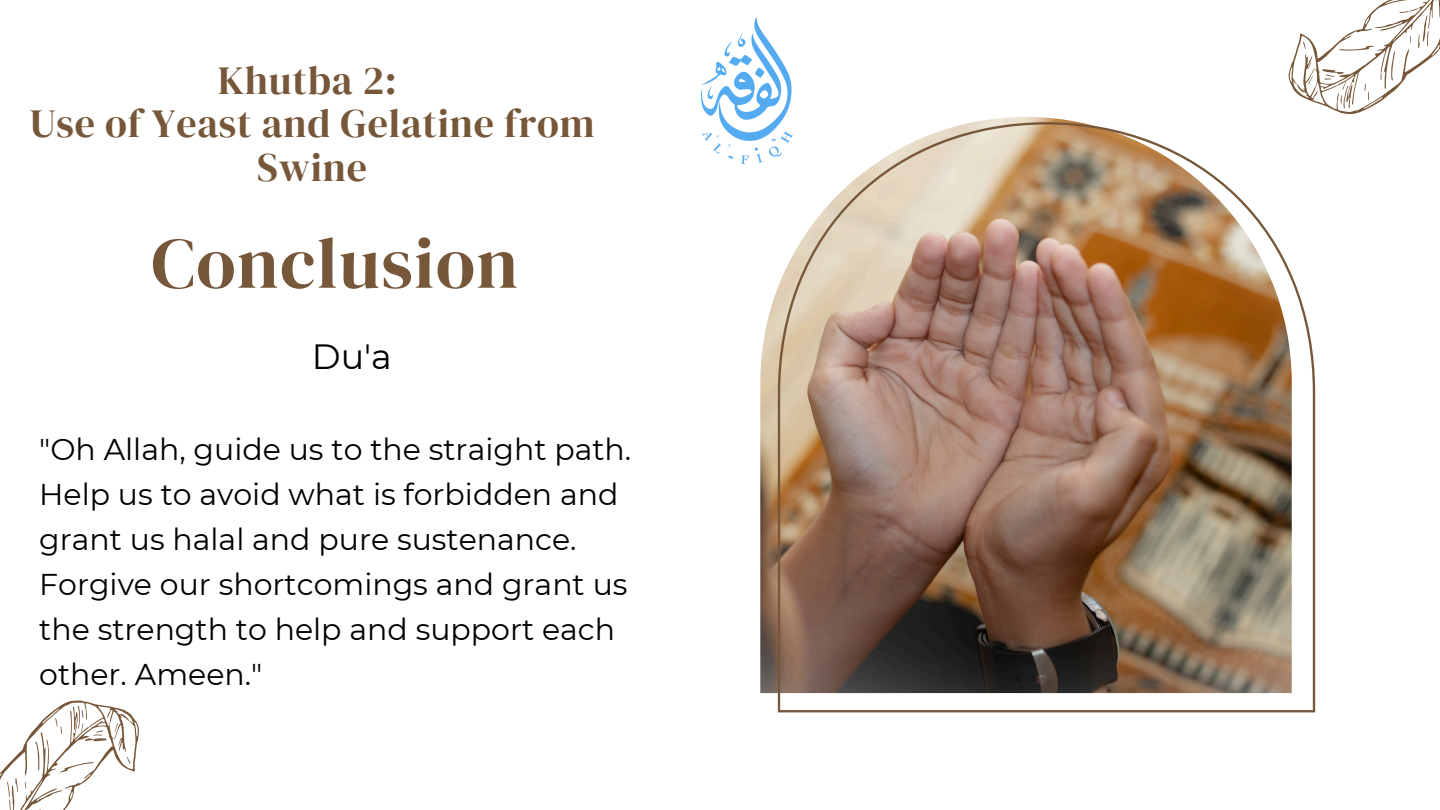
<style>
.page{position:relative;width:1440px;height:810px;background:#fff}
.page>*{position:absolute;margin:0;border:0;box-sizing:border-box;transform-origin:0 0}
.t1{font:72px "DM Serif Display";letter-spacing:.02em;color:#775739}
.t2{font:40px/43.5px "DM Serif Display";letter-spacing:.02em;color:#775739;text-align:center}
.t3{font:35px "Montserrat";color:#000}
.t4{font:30px/45px "Montserrat";color:#000}
</style>
<div class="page">
<img style="left:760px;top:117px;width:318px;height:576px">
<img style="left:778px;top:122px;width:537px;height:590px">
<svg style="left:0;top:700px;width:139px;height:110px"></svg>
<svg style="left:1274px;top:0;width:166px;height:144px"></svg>
<img style="left:702px;top:16px;width:91px;height:147px">
<p class="t2" style="left:30px;top:58px;width:566px">Khutba 2:<br>Use of Yeast and Gelatine from<br>Swine</p>
<p class="t1" style="left:152px;top:213px;width:368px">Conclusion</p>
<h1 class="t3" style="left:312px;top:335px;width:82px">Du'a</h1>
<h3 class="t4" style="left:39px;top:427px;width:594px">"Oh Allah, guide us to the straight path.<br>Help us to avoid what is forbidden and grant us halal and pure sustenance.<br>Forgive our shortcomings and grant us the strength to help and support each other. Ameen."</h3>
</div>
